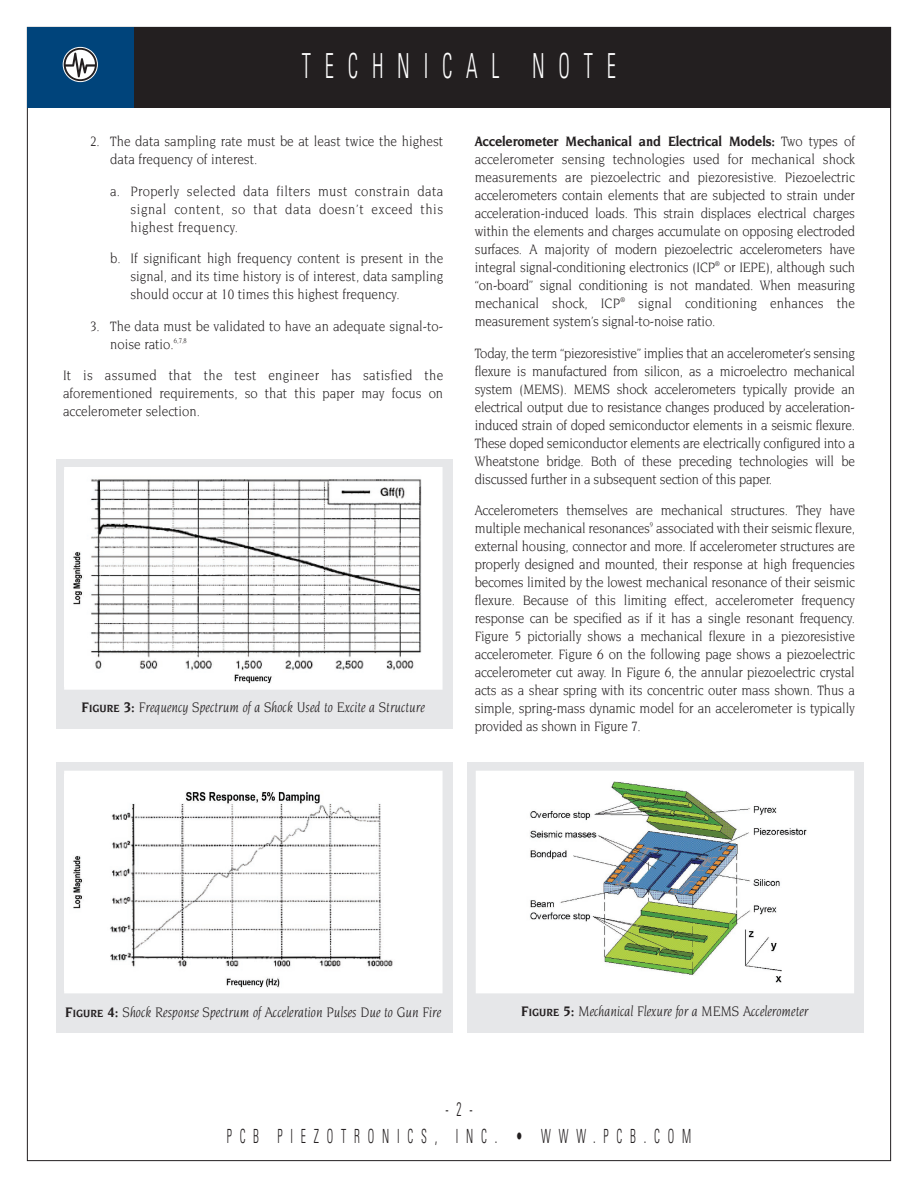
<style>
.page{position:relative;width:918px;height:1188px;background:#fff}
.page>*{position:absolute;margin:0;border:0;box-sizing:border-box;transform-origin:0 0}
.t1{font:300 condensed 34.5px "Univers";letter-spacing:.665em;color:#fff;scale:.6 1}
.t2{font:300 condensed 19.5px "Univers";letter-spacing:.665em;color:#231f20;scale:.6 1}
.t3{font:italic 15px "Novarese";color:#231f20;scale:.89 1}
.t4{font:14.7px/18px "Novarese";color:#231f20;text-align:justify;scale:.89 1}
.s1{font-weight:700}
.s2{font-weight:700;font-size:11.25px}
</style>
<div class="page">
<div style="left:56px;top:459px;width:396px;height:270px;background:#e6e7e9"></div>
<img style="left:67px;top:470px;width:373px;height:216px">
<div style="left:64px;top:467px;width:379px;height:223px;border:2px solid #fff"></div>
<div style="left:56px;top:763px;width:396px;height:270px;background:#e6e7e9"></div>
<img style="left:67px;top:774px;width:373px;height:216px">
<div style="left:64px;top:771px;width:379px;height:222px;border:2px solid #fff"></div>
<div style="left:27px;top:27px;width:864px;height:81px;background:#231f20"></div>
<div style="left:27px;top:27px;width:107px;height:81px;background:#00447b"></div>
<svg style="left:63px;top:47px;width:34px;height:35px"></svg>
<div style="left:63px;top:47px;width:35px;height:35px;border:1px solid #fff;border-radius:50%"></div>
<svg style="left:66px;top:50px;width:29px;height:29px"></svg>
<div style="left:468px;top:763px;width:396px;height:270px;background:#e6e7e9"></div>
<div style="left:476px;top:771px;width:377px;height:222px;background:#fff"></div>
<img style="left:530px;top:781px;width:277px;height:202px">
<h1 class="t1" style="left:302px;top:54px;width:525px">TECHNICAL NOTE</h1>
<p class="t4" style="left:110px;top:133px;width:376px;text-indent:-20px">2. The data sampling rate must be at least twice the highest data frequency of interest.</p>
<p class="t4" style="left:130px;top:183px;width:353px;text-indent:-20px">a. Properly selected data filters must constrain data signal content, so that data doesn’t exceed this highest frequency.</p>
<p class="t4" style="left:130px;top:250px;width:353px;text-indent:-20px">b. If significant high frequency content is present in the signal, and its time history is of interest, data sampling should occur at 10 times this highest frequency.</p>
<p class="t4" style="left:110px;top:318px;width:376px;text-indent:-20px">3. The data must be validated to have an adequate signal-to&shy;noise ratio.<sup>6,7,8</sup></p>
<p class="t4" style="left:63px;top:367px;width:429px">It is assumed that the test engineer has satisfied the aforementioned requirements, so that this paper may focus on accelerometer selection.</p>
<p class="t3" style="left:82px;top:701px;width:387px"><span class="s1">F</span><span class="s2">IGURE</span> <span class="s1">3:</span> Frequency Spectrum of a Shock Used to Excite a Structure</p>
<p class="t4" style="left:475px;top:133px;width:429px"><span class="s1">Accelerometer Mechanical and Electrical Models:</span> Two types of accelerometer sensing technologies used for mechanical shock measurements are piezoelectric and piezoresistive. Piezoelectric accelerometers contain elements that are subjected to strain under acceleration-induced loads. This strain displaces electrical charges within the elements and charges accumulate on opposing electroded surfaces. A majority of modern piezoelectric accelerometers have integral signal-conditioning electronics (ICP<sup>®</sup> or IEPE), although such “on-board” signal conditioning is not mandated. When measuring mechanical shock, ICP<sup>®</sup> signal conditioning enhances the measurement system’s signal-to-noise ratio.</p>
<p class="t4" style="left:475px;top:345px;width:429px">Today, the term “piezoresistive” implies that an accelerometer’s sensing flexure is manufactured from silicon, as a microelectro mechanical system (MEMS). MEMS shock accelerometers typically provide an electrical output due to resistance changes produced by acceleration&shy;induced strain of doped semiconductor elements in a seismic flexure.<br>These doped semiconductor elements are electrically configured into a Wheatstone bridge. Both of these preceding technologies will be discussed further in a subsequent section of this paper.</p>
<p class="t4" style="left:475px;top:502px;width:429px">Accelerometers themselves are mechanical structures. They have multiple mechanical resonances<sup>9</sup> associated with their seismic flexure, external housing, connector and more. If accelerometer structures are properly designed and mounted, their response at high frequencies becomes limited by the lowest mechanical resonance of their seismic flexure. Because of this limiting effect, accelerometer frequency response can be specified as if it has a single resonant frequency.<br>Figure 5 pictorially shows a mechanical flexure in a piezoresistive accelerometer. Figure 6 on the following page shows a piezoelectric accelerometer cut away. In Figure 6, the annular piezoelectric crystal acts as a shear spring with its concentric outer mass shown. Thus a simple, spring-mass dynamic model for an accelerometer is typically provided as shown in Figure 7.</p>
<p class="t3" style="left:65px;top:1006px;width:424px"><span class="s1">F</span><span class="s2">IGURE</span> <span class="s1">4:</span> Shock Response Spectrum of Acceleration Pulses Due to Gun Fire</p>
<p class="t3" style="left:521px;top:1005px;width:324px"><span class="s1">F</span><span class="s2">IGURE</span> <span class="s1">5:</span> Mechanical Flexure for a MEMS Accelerometer</p>
<h2 class="t2" style="left:445px;top:1102px;width:47px">-2-</h2>
<h2 class="t2" style="left:227px;top:1129px;width:776px">PCB PIEZOTRONICS, INC. • WWW.PCB.COM</h2>
</div>
